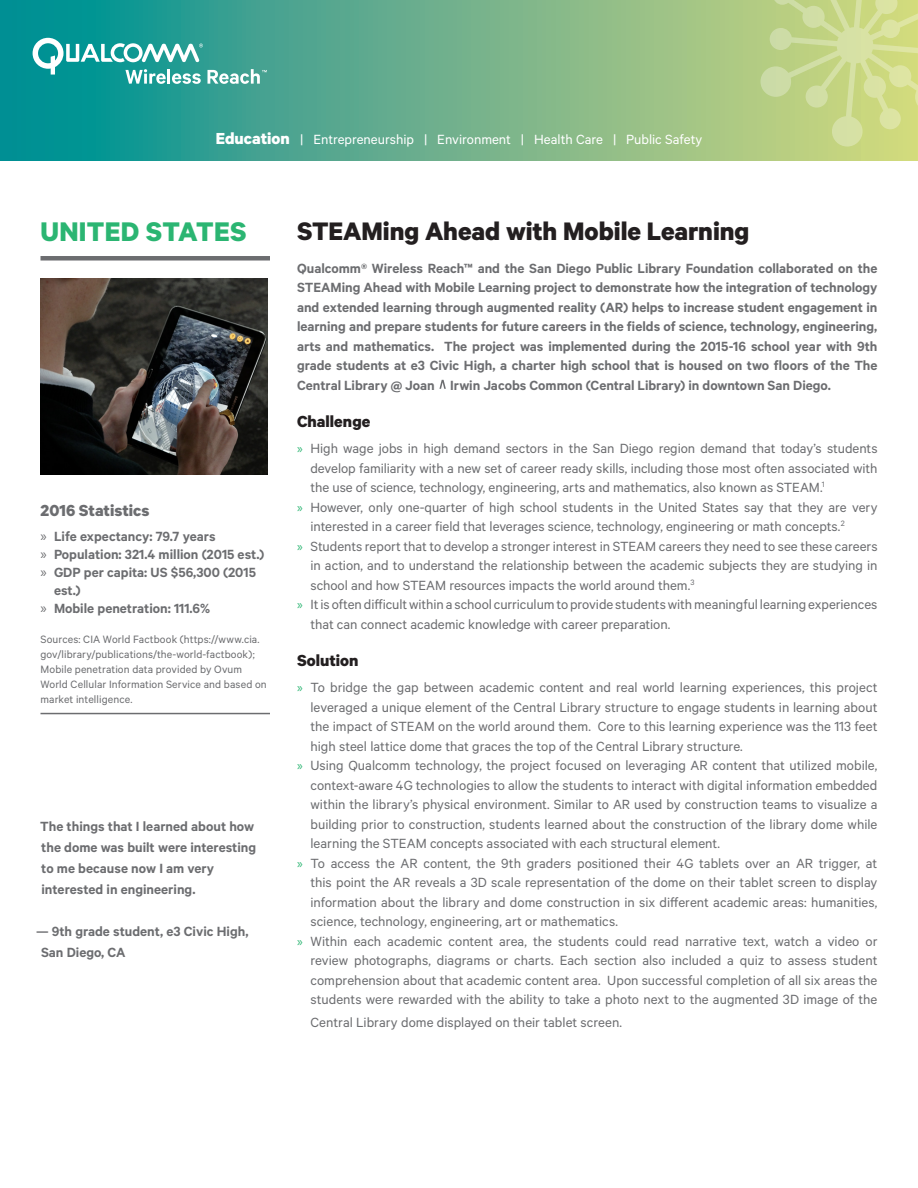
<style>
.page{position:relative;width:918px;height:1188px;background:#fff}
.page>*{position:absolute;margin:0;border:0;box-sizing:border-box;transform-origin:0 0}
.t1{font:700 30.3px "Qualcomm";letter-spacing:.01em;color:#2bb572}
.Headline_1{font:700 28.5px "Qualcomm";color:#231f20}
.Headline_2{font:700 18px "Qualcomm";color:#231f20}
.stats__title{font:700 18px "Qualcomm";color:#6c6d70}
.t2{font:15px/19.5px "Qualcomm";color:#6c6d70;text-align:justify}
.intro__body{font:600 15px/19.5px "Qualcomm";color:#6c6d70;text-align:justify}
.Quote_source{font:600 15px/21px "Qualcomm";color:#6c6d70}
.Header__Category{font:15px "Qualcomm";color:#fff}
.stats__sources{font:12px/15px "Qualcomm";letter-spacing:.01em;color:#6c6d70}
.s1{font-weight:700;font-size:18px}
.s2{font-family:"Myriad Pro";font-weight:400}
.s3{font-family:"Myriad Pro";font-size:13.5px;color:#2bb572}
</style>
<div class="page">
<hr style="left:40px;top:713px;width:230px;height:1px;background:#6c6d70">
<div style="left:40px;top:256px;width:230px;height:5px;background:#6c6d70"></div>
<img style="left:40px;top:279px;width:227px;height:195px">
<svg style="left:439px;top:380px;width:7px;height:9px"></svg>
<svg style="left:0;top:0;width:918px;height:161px;background:#61ad8c"></svg>
<svg style="left:760px;top:0;width:158px;height:147px;background:#c9d78b"></svg>
<svg style="left:33px;top:38px;width:234px;height:46px"></svg>
<p class="Header__Category" style="left:216px;top:131px;width:488px"><span class="s1">Education</span> | Entrepreneurship | Environment | Health Care | Public Safety</p>
<p class="t1" style="left:40px;top:213px;width:208px">UNITED STATES</p>
<p class="stats__title" style="left:40px;top:499px;width:111px">2016 Statistics</p>
<p class="intro__body" style="left:40px;top:526px;width:177px"><span class="s2">»</span> Life expectancy: 79.7 years</p>
<p class="intro__body" style="left:40px;top:544px;width:226px"><span class="s2">»</span> Population: 321.4 million (2015 est.)</p>
<p class="intro__body" style="left:54px;top:563px;width:204px;line-height:18px;text-indent:-14px"><span class="s2">»</span> GDP per capita: US $56,300 (2015 est.)</p>
<p class="intro__body" style="left:40px;top:598px;width:171px"><span class="s2">»</span> Mobile penetration: 111.6%</p>
<p class="stats__sources" style="left:40px;top:631px;width:228px">Sources: CIA World Factbook (https://www.cia. gov/library/publications/the-world-factbook); Mobile penetration data provided by Ovum World Cellular Information Service and based on market intelligence.</p>
<p class="Quote_source" style="left:40px;top:815px;width:218px">The things that I learned about how the dome was built were interesting to me because now I am very interested in engineering.</p>
<p class="Quote_source" style="left:41px;top:920px;width:209px;text-indent:-5px">— 9th grade student, e3 Civic High,<br>San Diego, CA</p>
<p class="Headline_1" style="left:297px;top:213px;width:454px">STEAMing Ahead with Mobile Learning</p>
<p class="intro__body" style="left:297px;top:258px;width:582px">Qualcomm® Wireless Reach™ and the San Diego Public Library Foundation collaborated on the STEAMing Ahead with Mobile Learning project to demonstrate how the integration of technology and extended learning through augmented reality (AR) helps to increase student engagement in learning and prepare students for future careers in the fields of science, technology, engineering, arts and mathematics. The project was implemented during the 2015-16 school year with 9th grade students at e3 Civic High, a charter high school that is housed on two floors of the The Central Library @ Joan Irwin Jacobs Common (Central Library) in downtown San Diego.</p>
<p class="Headline_2" style="left:297px;top:410px;width:75px">Challenge</p>
<p class="t2" style="left:310px;top:438px;width:569px;text-indent:-14px"><span class="s3">»</span> High wage jobs in high demand sectors in the San Diego region demand that today’s students develop familiarity with a new set of career ready skills, including those most often associated with the use of science, technology, engineering, arts and mathematics, also known as STEAM.<sup>1</sup></p>
<p class="t2" style="left:310px;top:497px;width:569px;text-indent:-14px"><span class="s3">»</span> However, only one-quarter of high school students in the United States say that they are very interested in a career field that leverages science, technology, engineering or math concepts.<sup>2</sup></p>
<p class="t2" style="left:310px;top:536px;width:569px;text-indent:-14px"><span class="s3">»</span> Students report that to develop a stronger interest in STEAM careers they need to see these careers in action, and to understand the relationship between the academic subjects they are studying in school and how STEAM resources impacts the world around them.<sup>3</sup></p>
<p class="t2" style="left:310px;top:594px;width:568px;text-indent:-14px"><span class="s3">»</span> It is often difficult within a school curriculum to provide students with meaningful learning experiences that can connect academic knowledge with career preparation.</p>
<p class="Headline_2" style="left:297px;top:649px;width:63px">Solution</p>
<p class="t2" style="left:310px;top:677px;width:569px;text-indent:-14px"><span class="s3">»</span> To bridge the gap between academic content and real world learning experiences, this project leveraged a unique element of the Central Library structure to engage students in learning about the impact of STEAM on the world around them. Core to this learning experience was the 113 feet high steel lattice dome that graces the top of the Central Library structure.</p>
<p class="t2" style="left:310px;top:755px;width:569px;text-indent:-14px"><span class="s3">»</span> Using Qualcomm technology, the project focused on leveraging AR content that utilized mobile, context-aware 4G technologies to allow the students to interact with digital information embedded within the library’s physical environment. Similar to AR used by construction teams to visualize a building prior to construction, students learned about the construction of the library dome while learning the STEAM concepts associated with each structural element.</p>
<p class="t2" style="left:310px;top:853px;width:569px;text-indent:-14px"><span class="s3">»</span> To access the AR content, the 9th graders positioned their 4G tablets over an AR trigger, at this point the AR reveals a 3D scale representation of the dome on their tablet screen to display information about the library and dome construction in six different academic areas: humanities, science, technology, engineering, art or mathematics.</p>
<p class="t2" style="left:310px;top:931px;width:569px;text-indent:-14px"><span class="s3">»</span> Within each academic content area, the students could read narrative text, watch a video or review photographs, diagrams or charts. Each section also included a quiz to assess student comprehension about that academic content area. Upon successful completion of all six areas the students were rewarded with the ability to take a photo next to the augmented 3D image of the</p>
<p class="t2" style="left:310px;top:1012px;width:313px">Central Library dome displayed on their tablet screen.</p>
</div>
